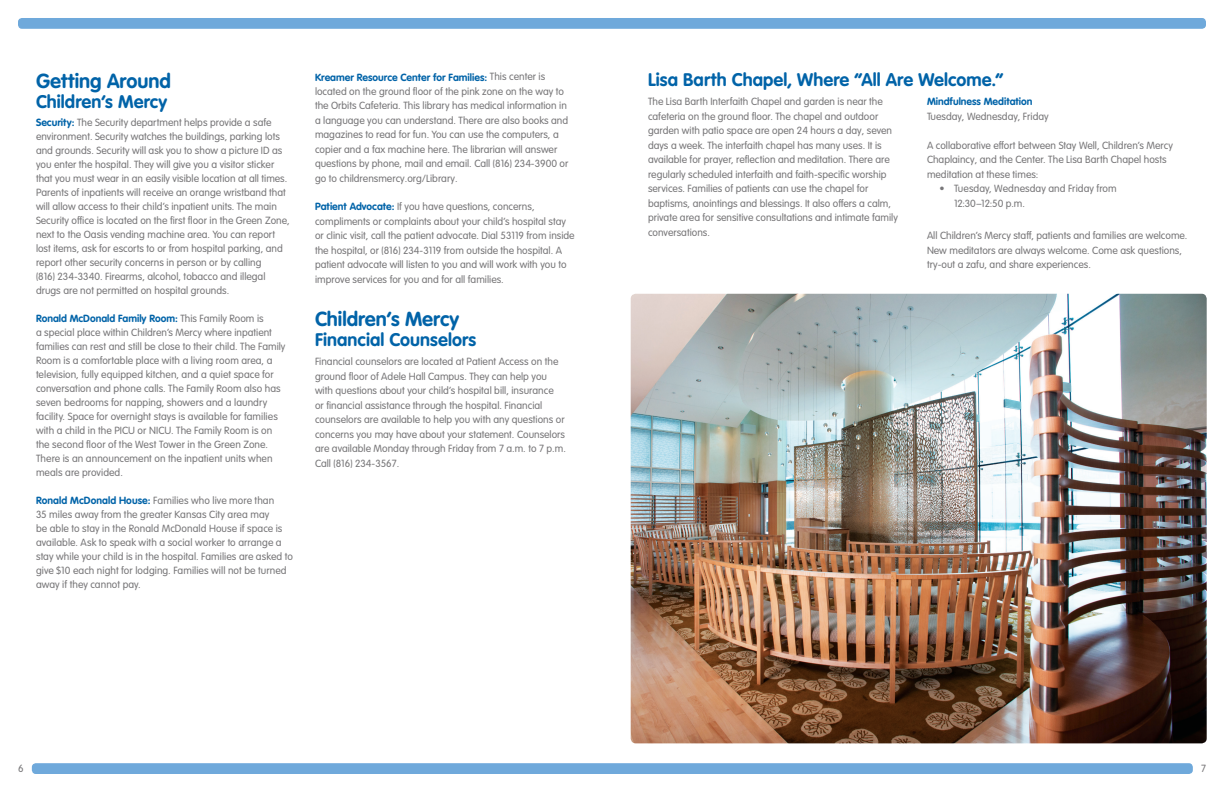
<style>
.page{position:relative;width:1224px;height:792px;background:#fff}
.page>*{position:absolute;margin:0;border:0;box-sizing:border-box;transform-origin:0 0}
.t1{font:700 20px "VAG Rounded Next";color:#0163a8}
.t2{font:700 18px "VAG Rounded Next";letter-spacing:.005em;color:#0163a8}
.t3{font:10.2px/14px "VAG Rounded Next";color:#787779}
.t4{font:700 10.2px "VAG Rounded Next";color:#0163a8}
.s1{font-weight:700;color:#0163a8}
</style>
<div class="page">
<img style="left:631px;top:294px;width:576px;height:449px">
<div style="left:32px;top:763px;width:1161px;height:11px;background:#6fa9db;border-radius:4px"></div>
<div style="left:18px;top:18px;width:1188px;height:11px;background:#6fa9db;border-radius:4px"></div>
<h1 class="t1" style="left:36px;top:68px;width:136px">Getting Around</h1>
<h2 class="t2" style="left:36px;top:90px;width:133px">Children’s Mercy</h2>
<p class="t3" style="left:36px;top:116px;width:255px"><span class="s1">Security:</span> The Security department helps provide a safe environment. Security watches the buildings, parking lots and grounds. Security will ask you to show a picture ID as you enter the hospital. They will give you a visitor sticker that you must wear in an easily visible location at all times.<br>Parents of inpatients will receive an orange wristband that will allow access to their child’s inpatient units. The main Security office is located on the first floor in the Green Zone, next to the Oasis vending machine area. You can report lost items, ask for escorts to or from hospital parking, and report other security concerns in person or by calling<br>(816) 234-3340. Firearms, alcohol, tobacco and illegal drugs are not permitted on hospital grounds.</p>
<p class="t3" style="left:36px;top:312px;width:251px"><span class="s1">Ronald McDonald Family Room:</span> This Family Room is<br>a special place within Children’s Mercy where inpatient families can rest and still be close to their child. The Family Room is a comfortable place with a living room area, a television, fully equipped kitchen, and a quiet space for conversation and phone calls. The Family Room also has seven bedrooms for napping, showers and a laundry facility. Space for overnight stays is available for families with a child in the PICU or NICU. The Family Room is on the second floor of the West Tower in the Green Zone.<br>There is an announcement on the inpatient units when meals are provided.</p>
<p class="t3" style="left:36px;top:494px;width:258px"><span class="s1">Ronald McDonald House:</span> Families who live more than<br>35 miles away from the greater Kansas City area may<br>be able to stay in the Ronald McDonald House if space is available. Ask to speak with a social worker to arrange a stay while your child is in the hospital. Families are asked to give $10 each night for lodging. Families will not be turned away if they cannot pay.</p>
<p class="t3" style="left:315px;top:70px;width:255px;line-height:14.4px"><span class="s1">Kreamer Resource Center for Families:</span> This center is located on the ground floor of the pink zone on the way to the Orbits Cafeteria. This library has medical information in a language you can understand. There are also books and magazines to read for fun. You can use the computers, a copier and a fax machine here. The librarian will answer questions by phone, mail and email. Call (816) 234-3900 or go to childrensmercy.org/Library.</p>
<p class="t3" style="left:315px;top:200px;width:261px;line-height:14.5px"><span class="s1">Patient Advocate:</span> If you have questions, concerns, compliments or complaints about your child’s hospital stay or clinic visit, call the patient advocate. Dial 53119 from inside the hospital, or (816) 234-3119 from outside the hospital. A patient advocate will listen to you and will work with you to improve services for you and for all families.</p>
<h1 class="t1" style="left:315px;top:306px;width:146px">Children’s Mercy</h1>
<h2 class="t2" style="left:315px;top:328px;width:163px">Financial Counselors</h2>
<p class="t3" style="left:315px;top:355px;width:252px;line-height:14.5px">Financial counselors are located at Patient Access on the ground floor of Adele Hall Campus. They can help you with questions about your child’s hospital bill, insurance<br>or financial assistance through the hospital. Financial counselors are available to help you with any questions or concerns you may have about your statement. Counselors are available Monday through Friday from 7 a.m. to 7 p.m.<br>Call (816) 234-3567.</p>
<h2 class="t2" style="left:648px;top:68px;width:357px">Lisa Barth Chapel, Where “All Are Welcome.”</h2>
<p class="t3" style="left:648px;top:95px;width:251px;line-height:14.5px">The Lisa Barth Interfaith Chapel and garden is near the cafeteria on the ground floor. The chapel and outdoor garden with patio space are open 24 hours a day, seven days a week. The interfaith chapel has many uses. It is available for prayer, reflection and meditation. There are regularly scheduled interfaith and faith-specific worship services. Families of patients can use the chapel for baptisms, anointings and blessings. It also offers a calm, private area for sensitive consultations and intimate family conversations.</p>
<p class="t4" style="left:927px;top:95px;width:107px">Mindfulness Meditation</p>
<p class="t3" style="left:927px;top:110px;width:123px">Tuesday, Wednesday, Friday</p>
<p class="t3" style="left:927px;top:138px;width:247px;line-height:14.5px">A collaborative effort between Stay Well, Children’s Mercy<br>Chaplaincy, and the Center. The Lisa Barth Chapel hosts meditation at these times:</p>
<p class="t3" style="left:954px;top:182px;width:164px;line-height:14.5px;text-indent:-14px">• Tuesday, Wednesday and Friday from<br>12:30–12:50 p.m.</p>
<p class="t3" style="left:927px;top:229px;width:262px;line-height:14.5px">All Children’s Mercy staff, patients and families are welcome.<br>New meditators are always welcome. Come ask questions, try-out a zafu, and share experiences.</p>
<p class="t3" style="left:18px;top:762px;width:7px">6</p>
<p class="t3" style="left:1201px;top:762px;width:6px">7</p>
</div>
